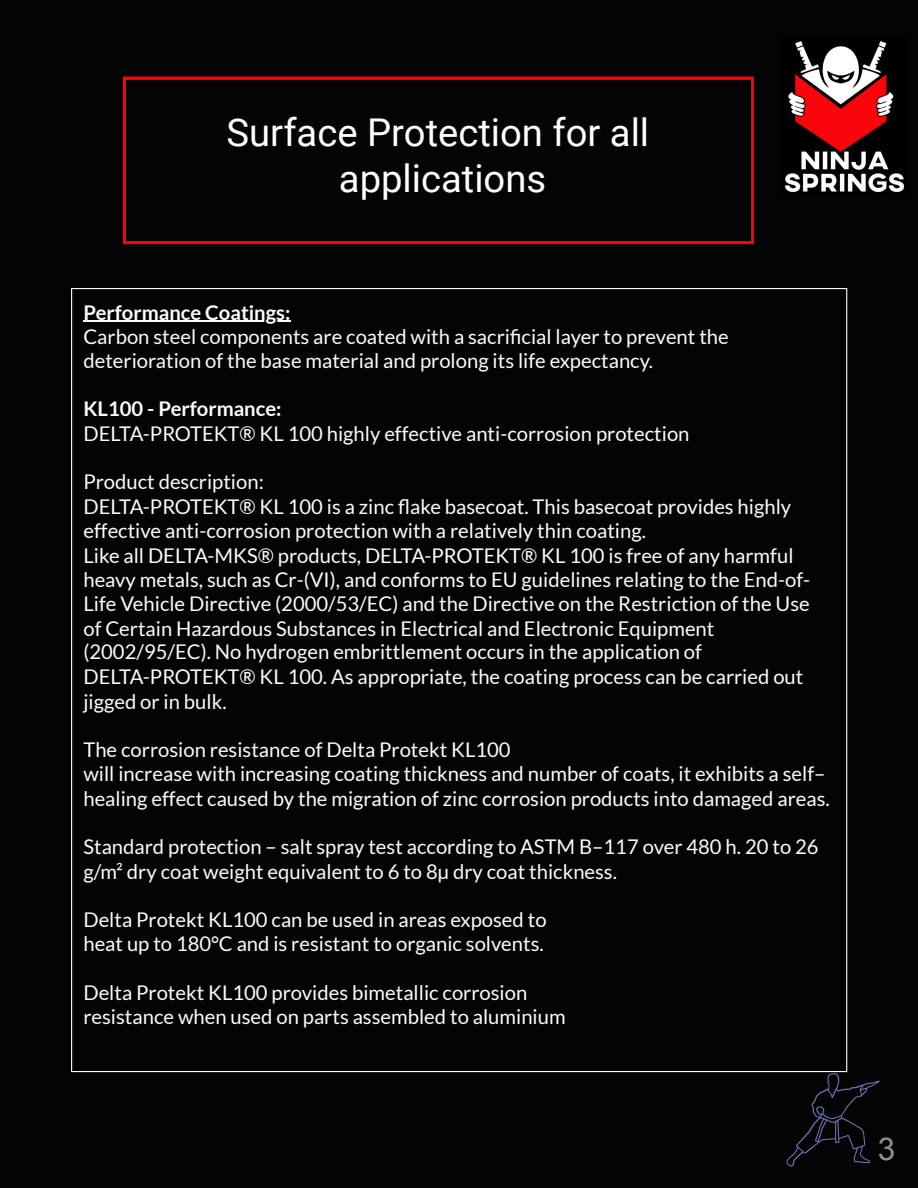
<style>
.page{position:relative;width:918px;height:1188px;background:#040404}
.page>*{position:absolute;margin:0;border:0;box-sizing:border-box;transform-origin:0 0}
.t1{font:38.25px/46.2px "Roboto";color:#fff;text-align:center}
.t2{font:31.5px "Arial";color:#8f8f8f}
.t3{font:20.25px/24.3px "Lato";color:#fcfcfc}
.t4{font:700 20.25px "Lato";color:#fcfcfc}
</style>
<div class="page">
<img style="left:785px;top:41px;width:120px;height:151px">
<svg style="left:786px;top:1073px;width:94px;height:94px"></svg>
<hr style="left:83px;top:321px;width:208px;height:1px;background:#fcfcfc">
<div style="left:123px;top:76px;width:631px;height:168px;border:3px solid #f8050c"></div>
<div style="left:126px;top:80px;width:625px;height:161px;background:#040404"></div>
<h1 class="t1" style="left:226px;top:110px;width:424px">Surface Protection for all applications</h1>
<p class="t4" style="left:83px;top:300px;width:209px">Performance Coatings:</p>
<p class="t3" style="left:83px;top:325px;width:647px;line-height:23.7px">Carbon steel components are coated with a sacrificial layer to prevent the deterioration of the base material and prolong its life expectancy.</p>
<p class="t4" style="left:83px;top:396px;width:200px">KL100 - Performance:</p>
<p class="t3" style="left:83px;top:421px;width:608px">DELTA-PROTEKT® KL 100 highly effective anti-corrosion protection</p>
<p class="t3" style="left:83px;top:469px;width:728px">Product description:<br>DELTA-PROTEKT® KL 100 is a zinc fl ake basecoat. This basecoat provides highly effective anti-corrosion protection with a relatively thin coating.<br>Like all DELTA-MKS® products, DELTA-PROTEKT® KL 100 is free of any harmful heavy metals, such as Cr-(VI), and conforms to EU guidelines relating to the End-of-Life Vehicle Directive (2000/53/EC) and the Directive on the Restriction of the Use of Certain Hazardous Substances in Electrical and Electronic Equipment (2002/95/EC). No hydrogen embrittlement occurs in the application of DELTA-PROTEKT® KL 100. As appropriate, the coating process can be carried out jigged or in bulk.</p>
<p class="t3" style="left:83px;top:737px;width:748px">The corrosion resistance of Delta Protekt KL100<br>will increase with increasing coating thickness and number of coats, it exhibits a self– healing effect caused by the migration of zinc corrosion products into damaged areas.</p>
<p class="t3" style="left:83px;top:834px;width:737px;line-height:24.8px">Standard protection – salt spray test according to ASTM B–117 over 480 h. 20 to 26 g/m² dry coat weight equivalent to 6 to 8µ dry coat thickness.</p>
<p class="t3" style="left:83px;top:907px;width:465px;line-height:23.7px">Delta Protekt KL100 can be used in areas exposed to heat up to 180°C and is resistant to organic solvents.</p>
<p class="t3" style="left:83px;top:980px;width:484px;line-height:23.7px">Delta Protekt KL100 provides bimetallic corrosion resistance when used on parts assembled to aluminium</p>
<h2 class="t2" style="left:878px;top:1131px;width:19px">3</h2>
</div>
